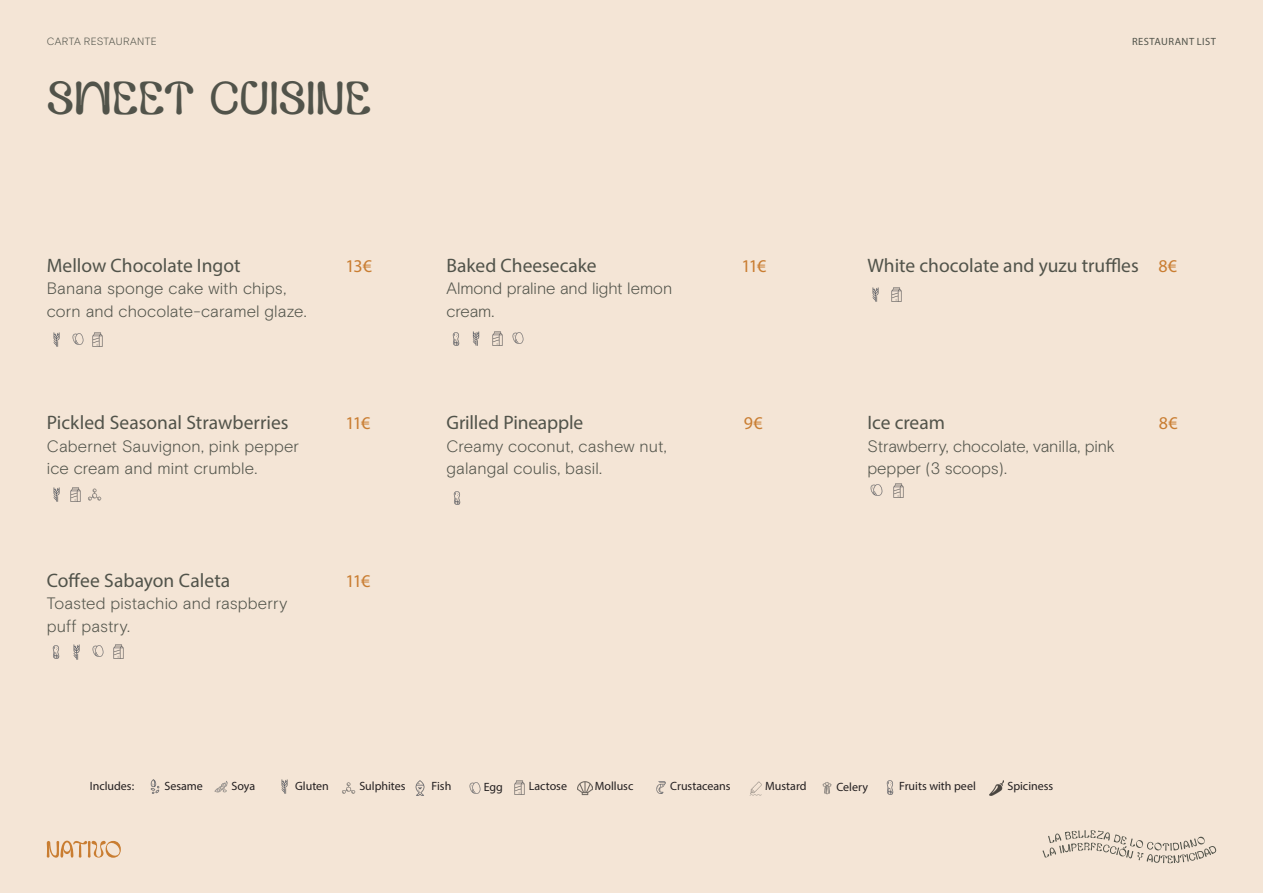
<style>
.page{position:relative;width:1263px;height:893px;background:#f4e5d6}
.page>*{position:absolute;margin:0;border:0;box-sizing:border-box;transform-origin:0 0}
.Titulo-comida-ENG{font:43.5px "Glyph World Meadow";letter-spacing:.01em;color:#51534a}
.Descripcion-plato_ENG{font:19.5px "Myriad Pro";color:#51534a}
.Nombre-plato_CAST{font:19.5px "Myriad Pro";color:#51534a}
.Descripcion-plato_CAST{font:19.5px "Myriad Pro";letter-spacing:.005em;color:#51534a}
.Precio-plato{font:18px "Myriad Pro";letter-spacing:-.105em;color:#c97d31}
.Descripcion-plato_CAST-2{font:300 16.5px/22.5px "Basis Grotesque Pro";letter-spacing:.01em;color:#51534a}
.Descripcion-plato_ENG-2{font:300 16.5px/22.5px "Basis Grotesque Pro";letter-spacing:.005em;color:#51534a}
.Nombre-plato_CAST-2{font:300 16.5px/22.5px "Basis Grotesque Pro";letter-spacing:-.005em;color:#51534a}
.Descripcion_plato{font:12px "Myriad Pro";color:#231f20}
.migadepan{font:300 10.5px "Basis Grotesque Pro";letter-spacing:.035em;color:#51534a}
.migadepan-2{font:10.5px "Myriad Pro";letter-spacing:.045em;color:#51534a}
</style>
<div class="page">
<svg style="left:47px;top:840px;width:74px;height:18px"></svg>
<svg style="left:1042px;top:830px;width:175px;height:33px"></svg>
<img style="left:92px;top:332px;width:11px;height:14px">
<img style="left:53px;top:332px;width:7px;height:15px">
<svg style="left:72px;top:333px;width:12px;height:11px"></svg>
<img style="left:70px;top:487px;width:11px;height:15px">
<img style="left:53px;top:487px;width:7px;height:15px">
<img style="left:88px;top:488px;width:14px;height:13px">
<svg style="left:452px;top:332px;width:8px;height:13px"></svg>
<img style="left:472px;top:331px;width:8px;height:14px">
<svg style="left:513px;top:332px;width:11px;height:11px"></svg>
<img style="left:492px;top:331px;width:11px;height:14px">
<svg style="left:453px;top:492px;width:8px;height:13px"></svg>
<img style="left:52px;top:646px;width:8px;height:13px">
<img style="left:73px;top:645px;width:7px;height:14px">
<svg style="left:93px;top:646px;width:11px;height:11px"></svg>
<img style="left:113px;top:645px;width:11px;height:14px">
<img style="left:872px;top:287px;width:7px;height:15px">
<img style="left:891px;top:288px;width:11px;height:14px">
<svg style="left:871px;top:484px;width:11px;height:11px"></svg>
<img style="left:893px;top:483px;width:11px;height:14px">
<img style="left:150px;top:779px;width:10px;height:15px">
<img style="left:214px;top:781px;width:14px;height:12px">
<img style="left:281px;top:779px;width:7px;height:15px">
<img style="left:989px;top:781px;width:14px;height:14px">
<img style="left:342px;top:782px;width:14px;height:12px">
<img style="left:415px;top:781px;width:10px;height:14px">
<svg style="left:469px;top:782px;width:11px;height:11px"></svg>
<img style="left:514px;top:781px;width:11px;height:14px">
<img style="left:578px;top:781px;width:14px;height:14px">
<svg style="left:656px;top:782px;width:10px;height:11px"></svg>
<img style="left:749px;top:781px;width:13px;height:15px">
<svg style="left:886px;top:781px;width:8px;height:13px"></svg>
<img style="left:822px;top:782px;width:10px;height:13px">
<p class="migadepan" style="left:47px;top:35px;width:112px">CARTA RESTAURANTE</p>
<p class="migadepan-2" style="left:1132px;top:35px;width:86px">RESTAURANT LIST</p>
<p class="Titulo-comida-ENG" style="left:47px;top:67px;width:327px">SWEET CUISINE</p>
<p class="Nombre-plato_CAST" style="left:47px;top:253px;width:195px">Mellow Chocolate Ingot</p>
<p class="Descripcion-plato_CAST-2" style="left:47px;top:277px;width:262px">Banana sponge cake with chips, corn and chocolate-caramel glaze.</p>
<p class="Descripcion-plato_CAST" style="left:47px;top:411px;width:243px">Pickled Seasonal Strawberries</p>
<p class="Descripcion-plato_CAST-2" style="left:47px;top:435px;width:254px">Cabernet Sauvignon, pink pepper ice cream and mint crumble.</p>
<p class="Descripcion-plato_ENG" style="left:47px;top:568px;width:185px">Coffee Sabayon Caleta</p>
<p class="Descripcion-plato_ENG-2" style="left:47px;top:592px;width:242px">Toasted pistachio and raspberry puff pastry.</p>
<p class="Precio-plato" style="left:345px;top:255px;width:28px">13€</p>
<p class="Precio-plato" style="left:345px;top:412px;width:26px">11€</p>
<p class="Precio-plato" style="left:345px;top:570px;width:26px">11€</p>
<p class="Nombre-plato_CAST" style="left:446px;top:253px;width:152px">Baked Cheesecake</p>
<p class="Nombre-plato_CAST-2" style="left:446px;top:277px;width:227px">Almond praline and light lemon cream.</p>
<p class="Descripcion-plato_ENG" style="left:446px;top:411px;width:138px">Grilled Pineapple</p>
<p class="Descripcion-plato_ENG-2" style="left:446px;top:435px;width:222px">Creamy coconut, cashew nut,</p>
<p class="Descripcion-plato_ENG-2" style="left:446px;top:457px;width:157px">galangal coulis, basil.</p>
<p class="Precio-plato" style="left:741px;top:255px;width:26px">11€</p>
<p class="Precio-plato" style="left:744px;top:412px;width:20px">9€</p>
<p class="Descripcion-plato_ENG" style="left:867px;top:253px;width:273px">White chocolate and yuzu truffles</p>
<p class="Precio-plato" style="left:1158px;top:255px;width:20px">8€</p>
<p class="Nombre-plato_CAST" style="left:867px;top:411px;width:79px">Ice cream</p>
<p class="Nombre-plato_CAST-2" style="left:867px;top:435px;width:249px">Strawberry, chocolate, vanilla, pink pepper (3 scoops).</p>
<p class="Precio-plato" style="left:1159px;top:412px;width:20px">8€</p>
<p class="Descripcion_plato" style="left:90px;top:779px;width:46px">Includes:</p>
<p class="Descripcion_plato" style="left:164px;top:778px;width:40px">Sesame</p>
<p class="Descripcion_plato" style="left:231px;top:779px;width:25px">Soya</p>
<p class="Descripcion_plato" style="left:295px;top:779px;width:35px">Gluten</p>
<p class="Descripcion_plato" style="left:359px;top:779px;width:48px">Sulphites</p>
<p class="Descripcion_plato" style="left:432px;top:779px;width:21px">Fish</p>
<p class="Descripcion_plato" style="left:484px;top:779px;width:21px">Egg</p>
<p class="Descripcion_plato" style="left:529px;top:779px;width:40px">Lactose</p>
<p class="Descripcion_plato" style="left:595px;top:779px;width:40px">Mollusc</p>
<p class="Descripcion_plato" style="left:670px;top:779px;width:62px">Crustaceans</p>
<p class="Descripcion_plato" style="left:765px;top:779px;width:43px">Mustard</p>
<p class="Descripcion_plato" style="left:836px;top:779px;width:33px">Celery</p>
<p class="Descripcion_plato" style="left:899px;top:778px;width:78px">Fruits with peel</p>
<p class="Descripcion_plato" style="left:1007px;top:778px;width:47px">Spiciness</p>
</div>
